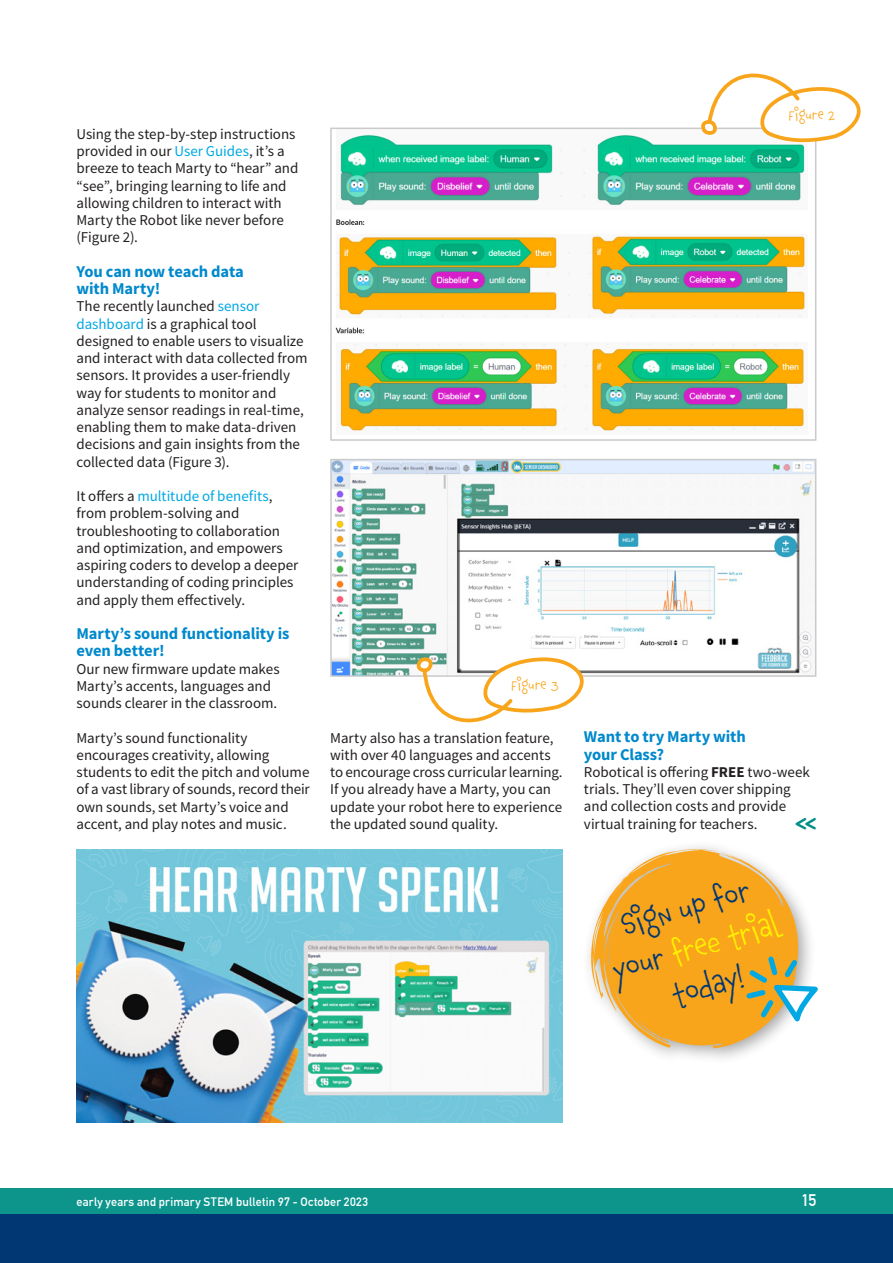
<style>
.page{position:relative;width:893px;height:1263px;background:#fff}
.page>*{position:absolute;margin:0;border:0;box-sizing:border-box;transform-origin:0 0}
.t1{font:33px/40.5px "Chauncy Pro";color:#013874;text-align:center}
.t2{font:700 24.15px "Monoglyceride";color:#009086;scale:.87 1}
.t3{font:700 16.5px/17.2px "Source Sans Pro";letter-spacing:-.005em;color:#0089cc}
.t4{font:700 16.5px "DIN Alternate";color:#fff}
.t5{font:15px/17.2px "Source Sans Pro";letter-spacing:-.005em;color:#231f20}
.t6{font:15px "Chauncy Pro";letter-spacing:-.015em;color:#f9a51b}
.t7{font:700 12px "DIN Alternate";letter-spacing:.02em;color:#fff}
.s1{color:#00a8e4}
.s2{font-weight:700}
.s3{color:#fff101}
</style>
<div class="page">
<div style="left:0;top:1188px;width:893px;height:26px;background:#0d958c"></div>
<div style="left:0;top:1214px;width:893px;height:49px;background:#013874"></div>
<img style="left:335px;top:134px;width:471px;height:297px">
<div style="left:330px;top:128px;width:486px;height:313px;border:2px solid #c8cacc"></div>
<img style="left:333px;top:462px;width:480px;height:212px">
<div style="left:330px;top:459px;width:486px;height:218px;border:2px solid #c8cacc"></div>
<img style="left:77px;top:849px;width:486px;height:274px">
<div style="left:581px;top:840px;width:236px;height:226px;background:#231f20;opacity:.4"></div>
<svg style="left:589px;top:848px;width:229px;height:200px"></svg>
<svg style="left:699px;top:73px;width:162px;height:72px"></svg>
<svg style="left:416px;top:655px;width:174px;height:68px"></svg>
<p class="t6" style="left:789px;top:103px;width:48px">Figure 2</p>
<p class="t5" style="left:77px;top:125px;width:223px">Using the step-by-step instructions provided in our <span class="s1">User Guides</span>, it’s a breeze to teach Marty to “hear” and “see”, bringing learning to life and allowing children to interact with<br>Marty the Robot like never before (Figure 2).</p>
<p class="t3" style="left:77px;top:262px;width:169px">You can now teach data with Marty!</p>
<p class="t5" style="left:77px;top:298px;width:233px">The recently launched <span class="s1">sensor dashboard</span> is a graphical tool designed to enable users to visualize and interact with data collected from sensors. It provides a user-friendly way for students to monitor and analyze sensor readings in real-time, enabling them to make data-driven decisions and gain insights from the collected data (Figure 3).</p>
<p class="t5" style="left:77px;top:487px;width:223px">It offers a <span class="s1">multitude of benefits</span>, from problem-solving and troubleshooting to collaboration and optimization, and empowers aspiring coders to develop a deeper understanding of coding principles and apply them effectively.</p>
<p class="t3" style="left:77px;top:625px;width:215px">Marty’s sound functionality is even better!</p>
<p class="t5" style="left:77px;top:660px;width:205px">Our new firmware update makes<br>Marty’s accents, languages and sounds clearer in the classroom.</p>
<p class="t5" style="left:77px;top:729px;width:235px">Marty’s sound functionality encourages creativity, allowing students to edit the pitch and volume of a vast library of sounds, record their own sounds, set Marty’s voice and accent, and play notes and music.</p>
<p class="t5" style="left:330px;top:729px;width:234px">Marty also has a translation feature, with over 40 languages and accents to encourage cross curricular learning.<br>If you already have a Marty, you can update your robot here to experience the updated sound quality.</p>
<p class="t3" style="left:584px;top:728px;width:163px">Want to try Marty with your Class?</p>
<p class="t6" style="left:512px;top:674px;width:48px">Figure 3</p>
<p class="t5" style="left:584px;top:763px;width:227px">Robotical is offering <span class="s2">FREE</span> two-week trials. They’ll even cover shipping and collection costs and provide virtual training for teachers.</p>
<h2 class="t2" style="left:795px;top:806px;width:26px">&lt;&lt;</h2>
<h1 class="t1" style="left:596px;top:913px;width:174px;rotate:-16deg">Sign up for your <span class="s3">free trial </span>today!</h1>
<p class="t7" style="left:77px;top:1192px;width:293px">early years and primary STEM bulletin 97 - October 2023</p>
<p class="t4" style="left:801px;top:1187px;width:17px">15</p>
</div>
